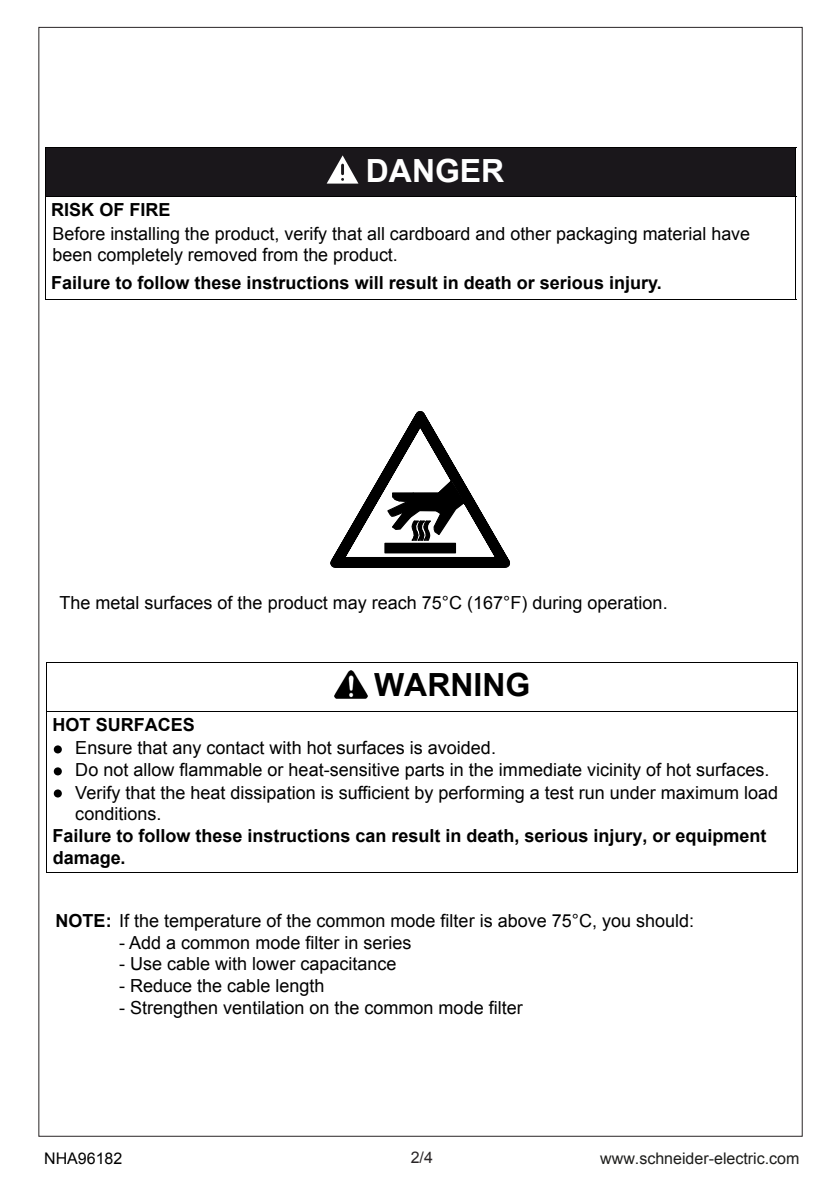
<style>
.page{position:relative;width:840px;height:1191px;background:#fff}
.page>*{position:absolute;margin:0;border:0;box-sizing:border-box;transform-origin:0 0}
.t1{font:700 32px "Arial";color:#000}
.t2{font:700 32px "Arial";color:#fff}
.t3{font:18px/21.6px "Arial";color:#000}
.t4{font:700 18px "Arial";color:#000}
.t5{font:16px "Arial";color:#1d1d1b}
.t6{font:16px "Arial";color:#000}
.t7{font:16px "Arial";color:#292526}
.s1{font-weight:700}
</style>
<div class="page">
<svg style="left:54px;top:745px;width:8px;height:8px"></svg>
<svg style="left:54px;top:767px;width:8px;height:8px"></svg>
<svg style="left:54px;top:789px;width:8px;height:8px"></svg>
<hr style="left:46px;top:662px;width:1px;height:210px;background:#000">
<hr style="left:796px;top:662px;width:1px;height:209px;background:#000">
<hr style="left:46px;top:662px;width:750px;height:1px;background:#000">
<hr style="left:46px;top:711px;width:750px;height:1px;background:#000">
<hr style="left:46px;top:871px;width:750px;height:1px;background:#000">
<img style="left:334px;top:670px;width:33px;height:28px">
<svg style="left:330px;top:411px;width:180px;height:157px"></svg>
<div style="left:45px;top:147px;width:750px;height:49px;background:#1a171b"></div>
<hr style="left:45px;top:148px;width:1px;height:151px;background:#000">
<hr style="left:795px;top:148px;width:1px;height:151px;background:#000">
<hr style="left:45px;top:147px;width:750px;height:1px;background:#000">
<hr style="left:45px;top:196px;width:750px;height:1px;background:#000">
<hr style="left:45px;top:299px;width:750px;height:1px;background:#000">
<svg style="left:326px;top:155px;width:32px;height:29px"></svg>
<p class="t4" style="left:51px;top:198px;width:121px">RISK OF FIRE</p>
<p class="t2" style="left:365px;top:149px;width:140px">DANGER</p>
<p class="t3" style="left:53px;top:223px;width:698px">Before installing the product, verify that all cardboard and other packaging material have been completely removed from the product.</p>
<p class="t4" style="left:51px;top:271px;width:611px">Failure to follow these instructions will result in death or serious injury.</p>
<p class="t3" style="left:59px;top:592px;width:609px">The metal surfaces of the product may reach 75°C (167°F) during operation.</p>
<p class="t4" style="left:53px;top:712px;width:144px">HOT SURFACES</p>
<p class="t1" style="left:374px;top:664px;width:158px">WARNING</p>
<p class="t3" style="left:75px;top:737px;width:422px">Ensure that any contact with hot surfaces is avoided.</p>
<p class="t3" style="left:75px;top:759px;width:695px">Do not allow flammable or heat-sensitive parts in the immediate vicinity of hot surfaces.</p>
<p class="t3" style="left:75px;top:781px;width:703px">Verify that the heat dissipation is sufficient by performing a test run under maximum load</p>
<p class="t3" style="left:75px;top:803px;width:88px">conditions.</p>
<p class="t4" style="left:53px;top:823px;width:715px">Failure to follow these instructions can result in death, serious injury, or equipment</p>
<p class="t4" style="left:53px;top:845px;width:74px">damage.</p>
<p class="t3" style="left:56px;top:910px;width:639px"><span class="s1">NOTE:</span> If the temperature of the common mode filter is above 75°C, you should:</p>
<p class="t3" style="left:119px;top:931px;width:294px">- Add a common mode filter in series</p>
<p class="t3" style="left:119px;top:953px;width:279px">- Use cable with lower capacitance</p>
<p class="t3" style="left:119px;top:975px;width:207px">- Reduce the cable length</p>
<p class="t3" style="left:119px;top:996px;width:405px">- Strengthen ventilation on the common mode filter</p>
<p class="t6" style="left:44px;top:1147px;width:80px">NHA96182</p>
<p class="t7" style="left:410px;top:1147px;width:24px">2/4</p>
<p class="t5" style="left:600px;top:1147px;width:201px">www.schneider-electric.com</p>
</div>
